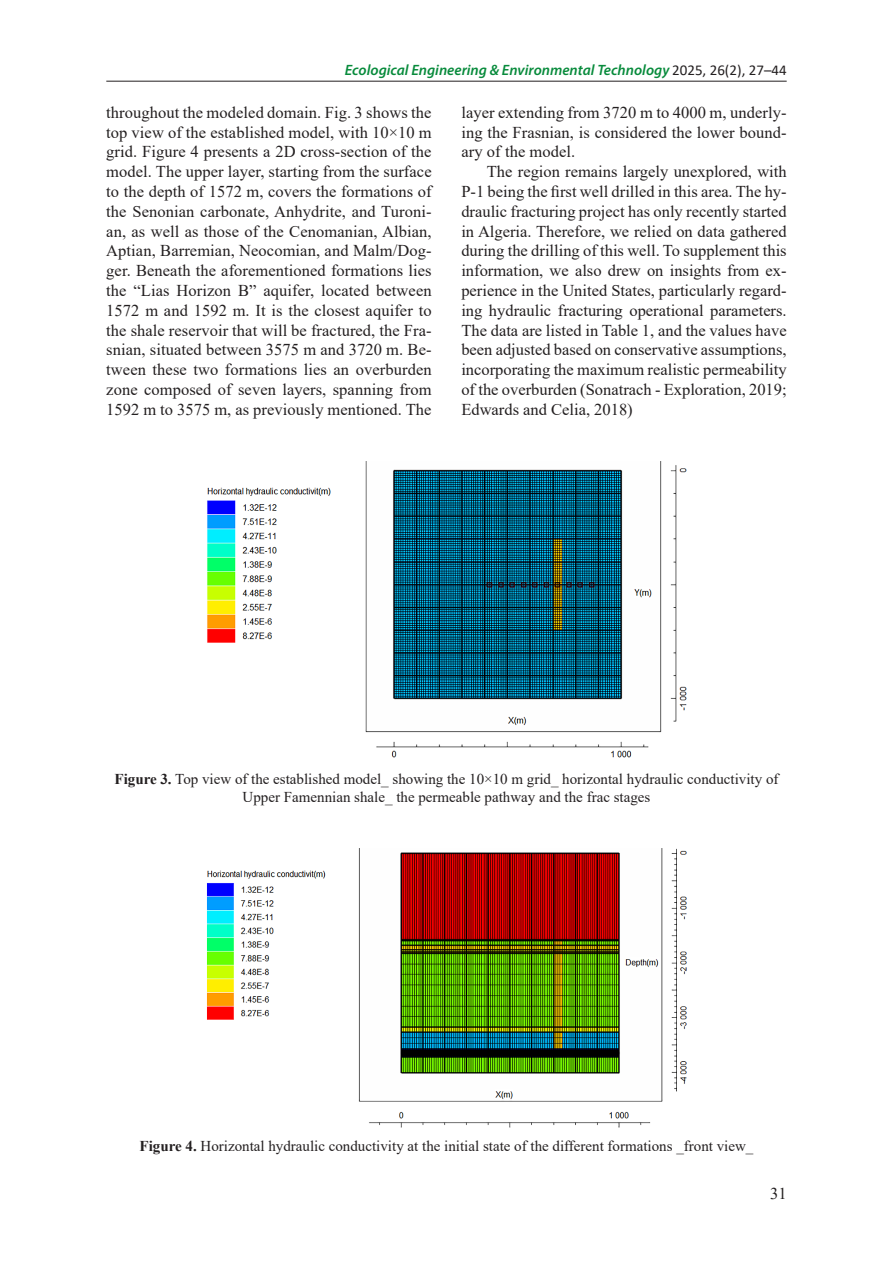
<style>
.page{position:relative;width:893px;height:1263px;background:#fff}
.page>*{position:absolute;margin:0;border:0;box-sizing:border-box;transform-origin:0 0}
.Base_Text{font:16.5px/19.8px "Times New Roman";letter-spacing:.005em;color:#231f20;text-align:justify}
.Figure{font:15px/18px "Times New Roman";color:#231f20;text-align:center}
.t1{font:italic 600 15px "Myriad Pro";color:#088b3c}
.s1{font-family:"Calibri";font-weight:400;font-style:normal;color:#231f20}
.s2{font-weight:700}
</style>
<div class="page">
<hr style="left:106px;top:81px;width:681px;height:1px;background:#231f20">
<img style="left:207px;top:461px;width:480px;height:297px">
<img style="left:207px;top:849px;width:480px;height:279px">
<p class="t1" style="left:345px;top:60px;width:443px">Ecological Engineering &amp; Environmental Technology <span class="s1">2025, 26(2), 27–44</span></p>
<p class="Base_Text" style="left:106px;top:102px;width:327px">throughout the modeled domain. Fig. 3 shows the top view of the established model, with 10×10 m grid. Figure 4 presents a 2D cross-section of the model. The upper layer, starting from the surface to the depth of 1572 m, covers the formations of the Senonian carbonate, Anhydrite, and Turoni&shy;an, as well as those of the Cenomanian, Albian, Aptian, Barremian, Neocomian, and Malm/Dog&shy;ger. Beneath the aforementioned formations lies the “Lias Horizon B” aquifer, located between 1572 m and 1592 m. It is the closest aquifer to the shale reservoir that will be fractured, the Fra&shy;snian, situated between 3575 m and 3720 m. Be&shy;tween these two formations lies an overburden zone composed of seven layers, spanning from 1592 m to 3575 m, as previously mentioned. The</p>
<p class="Base_Text" style="left:461px;top:102px;width:327px">layer extending from 3720 m to 4000 m, underly&shy;ing the Frasnian, is considered the lower bound&shy;ary of the model.</p>
<p class="Base_Text" style="left:461px;top:161px;width:327px;text-indent:26px">The region remains largely unexplored, with P-1 being the first well drilled in this area. The hy&shy;draulic fracturing project has only recently started in Algeria. Therefore, we relied on data gathered during the drilling of this well. To supplement this information, we also drew on insights from ex&shy;perience in the United States, particularly regard&shy;ing hydraulic fracturing operational parameters.<br>The data are listed in Table 1, and the values have been adjusted based on conservative assumptions, incorporating the maximum realistic permeability of the overburden (Sonatrach - Exploration, 2019; Edwards and Celia, 2018)</p>
<p class="Figure" style="left:115px;top:770px;width:665px"><span class="s2">Figure 3.</span> Top view of the established model_ showing the 10×10 m grid_ horizontal hydraulic conductivity of<br>Upper Famennian shale_ the permeable pathway and the frac stages</p>
<p class="Figure" style="left:140px;top:1137px;width:615px"><span class="s2">Figure 4.</span> Horizontal hydraulic conductivity at the initial state of the different formations _front view_</p>
<p class="Base_Text" style="left:770px;top:1183px;width:18px">31</p>
</div>
